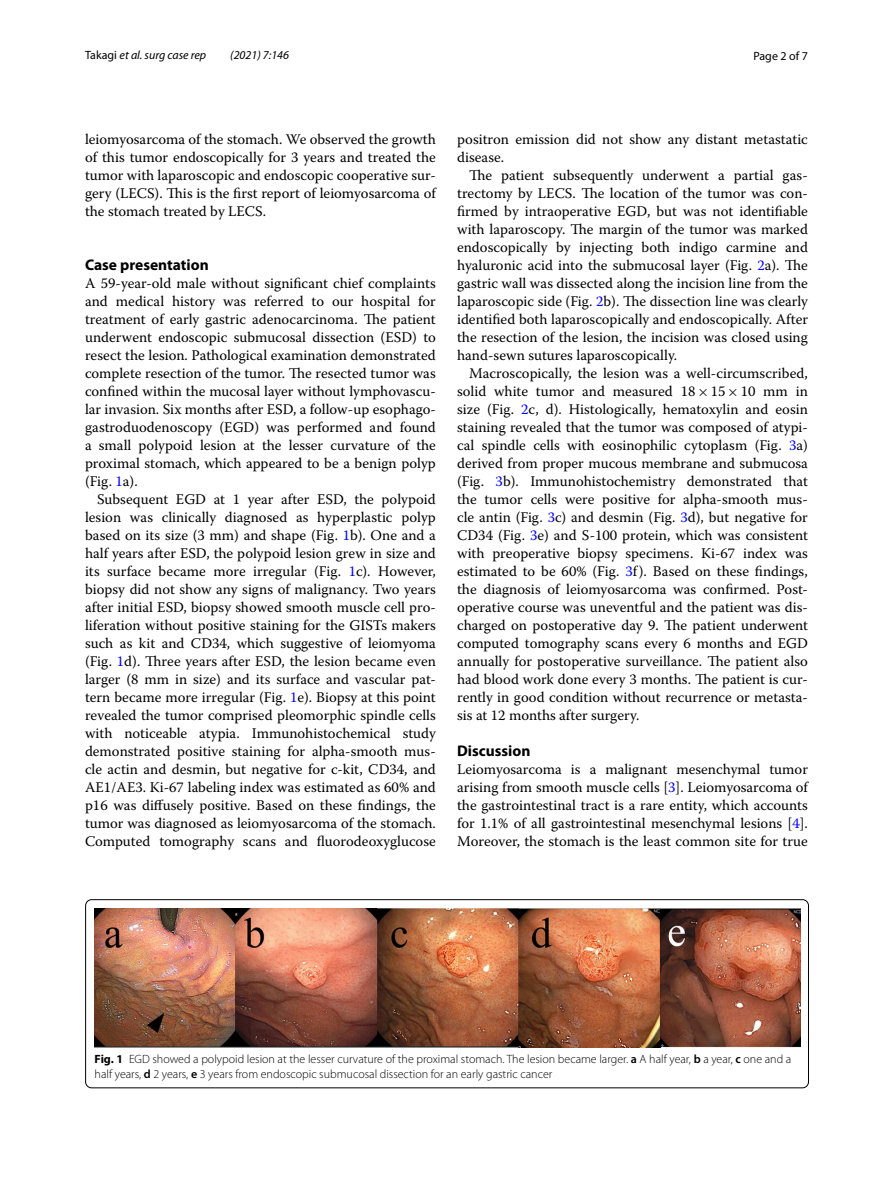
<style>
.page{position:relative;width:893px;height:1187px;background:#fff}
.page>*{position:absolute;margin:0;border:0;box-sizing:border-box;transform-origin:0 0}
.t1{font:700 15.45px "Myriad Pro";color:#000}
.t2{font:14.7px/18px "Warnock Pro";color:#000;text-align:justify}
.t3{font:300 12px/15px "Myriad Pro";color:#000}
.t4{font:italic 12px "Myriad Pro";color:#000}
.t5{font:12px "Myriad Pro";color:#000}
.s1{font-style:normal}
.s2{color:#00f}
.s3{font-family:"MTSY"}
.s4{font-weight:700}
.s5{font-weight:600}
</style>
<div class="page">
<img style="left:94px;top:908px;width:706px;height:139px">
<div style="left:85px;top:899px;width:724px;height:188px;border:1px solid #000;border-radius:6px"></div>
<p class="t4" style="left:85px;top:48px;width:123px"><span class="s1">Takagi</span> et al. surg case rep</p>
<p class="t4" style="left:230px;top:48px;width:60px">(2021) 7:146</p>
<p class="t5" style="left:753px;top:48px;width:56px">Page 2 of 7</p>
<p class="t2" style="left:85px;top:130px;width:352px">leiomyosarcoma of the stomach. We observed the growth of this tumor endoscopically for 3 years and treated the tumor with laparoscopic and endoscopic cooperative sur&shy;gery (LECS). This is the first report of leiomyosarcoma of the stomach treated by LECS.</p>
<p class="t1" style="left:85px;top:254px;width:125px">Case presentation</p>
<p class="t2" style="left:85px;top:274px;width:352px">A 59-year-old male without significant chief complaints and medical history was referred to our hospital for treatment of early gastric adenocarcinoma. The patient underwent endoscopic submucosal dissection (ESD) to resect the lesion. Pathological examination demonstrated complete resection of the tumor. The resected tumor was confined within the mucosal layer without lymphovascu&shy;lar invasion. Six months after ESD, a follow-up esophago&shy;gastroduodenoscopy (EGD) was performed and found a small polypoid lesion at the lesser curvature of the proximal stomach, which appeared to be a benign polyp (Fig. <span class="s2">1</span>a).</p>
<p class="t2" style="left:85px;top:490px;width:352px;text-indent:12px">Subsequent EGD at 1 year after ESD, the polypoid lesion was clinically diagnosed as hyperplastic polyp based on its size (3 mm) and shape (Fig. <span class="s2">1</span>b). One and a half years after ESD, the polypoid lesion grew in size and its surface became more irregular (Fig. <span class="s2">1</span>c). However, biopsy did not show any signs of malignancy. Two years after initial ESD, biopsy showed smooth muscle cell pro&shy;liferation without positive staining for the GISTs makers such as kit and CD34, which suggestive of leiomyoma (Fig. <span class="s2">1</span>d). Three years after ESD, the lesion became even larger (8 mm in size) and its surface and vascular pat&shy;tern became more irregular (Fig. <span class="s2">1</span>e). Biopsy at this point revealed the tumor comprised pleomorphic spindle cells with noticeable atypia. Immunohistochemical study demonstrated positive staining for alpha-smooth mus&shy;cle actin and desmin, but negative for c-kit, CD34, and AE1/AE3. Ki-67 labeling index was estimated as 60% and p16 was diffusely positive. Based on these findings, the tumor was diagnosed as leiomyosarcoma of the stomach.<br>Computed tomography scans and fluorodeoxyglucose</p>
<p class="t2" style="left:457px;top:130px;width:352px">positron emission did not show any distant metastatic disease.</p>
<p class="t2" style="left:457px;top:166px;width:352px;text-indent:12px">The patient subsequently underwent a partial gas&shy;trectomy by LECS. The location of the tumor was con&shy;firmed by intraoperative EGD, but was not identifiable with laparoscopy. The margin of the tumor was marked endoscopically by injecting both indigo carmine and hyaluronic acid into the submucosal layer (Fig. <span class="s2">2</span>a). The gastric wall was dissected along the incision line from the laparoscopic side (Fig. <span class="s2">2</span>b). The dissection line was clearly identified both laparoscopically and endoscopically. After the resection of the lesion, the incision was closed using hand-sewn sutures laparoscopically.</p>
<p class="t2" style="left:457px;top:364px;width:352px;text-indent:12px">Macroscopically, the lesion was a well-circumscribed, solid white tumor and measured 18<span class="s3">×</span>15<span class="s3">×</span>10 mm in size (Fig. <span class="s2">2</span>c, d). Histologically, hematoxylin and eosin staining revealed that the tumor was composed of atypi&shy;cal spindle cells with eosinophilic cytoplasm (Fig. <span class="s2">3</span>a) derived from proper mucous membrane and submucosa (Fig. <span class="s2">3</span>b). Immunohistochemistry demonstrated that the tumor cells were positive for alpha-smooth mus&shy;cle antin (Fig. <span class="s2">3</span>c) and desmin (Fig. <span class="s2">3</span>d), but negative for CD34 (Fig. <span class="s2">3</span>e) and S-100 protein, which was consistent with preoperative biopsy specimens. Ki-67 index was estimated to be 60% (Fig. <span class="s2">3</span>f). Based on these findings, the diagnosis of leiomyosarcoma was confirmed. Post&shy;operative course was uneventful and the patient was dis&shy;charged on postoperative day 9. The patient underwent computed tomography scans every 6 months and EGD annually for postoperative surveillance. The patient also had blood work done every 3 months. The patient is cur&shy;rently in good condition without recurrence or metasta&shy;sis at 12 months after surgery.</p>
<p class="t1" style="left:457px;top:740px;width:75px">Discussion</p>
<p class="t2" style="left:457px;top:760px;width:352px">Leiomyosarcoma is a malignant mesenchymal tumor arising from smooth muscle cells [<span class="s2">3</span>]. Leiomyosarcoma of the gastrointestinal tract is a rare entity, which accounts for 1.1% of all gastrointestinal mesenchymal lesions [<span class="s2">4</span>].<br>Moreover, the stomach is the least common site for true</p>
<p class="t3" style="left:95px;top:1051px;width:698px"><span class="s4">Fig. 1</span> EGD showed a polypoid lesion at the lesser curvature of the proximal stomach. The lesion became larger. <span class="s5">a</span> A half year, <span class="s5">b</span> a year, <span class="s5">c</span> one and a half years, <span class="s5">d</span> 2 years, <span class="s5">e</span> 3 years from endoscopic submucosal dissection for an early gastric cancer</p>
</div>
